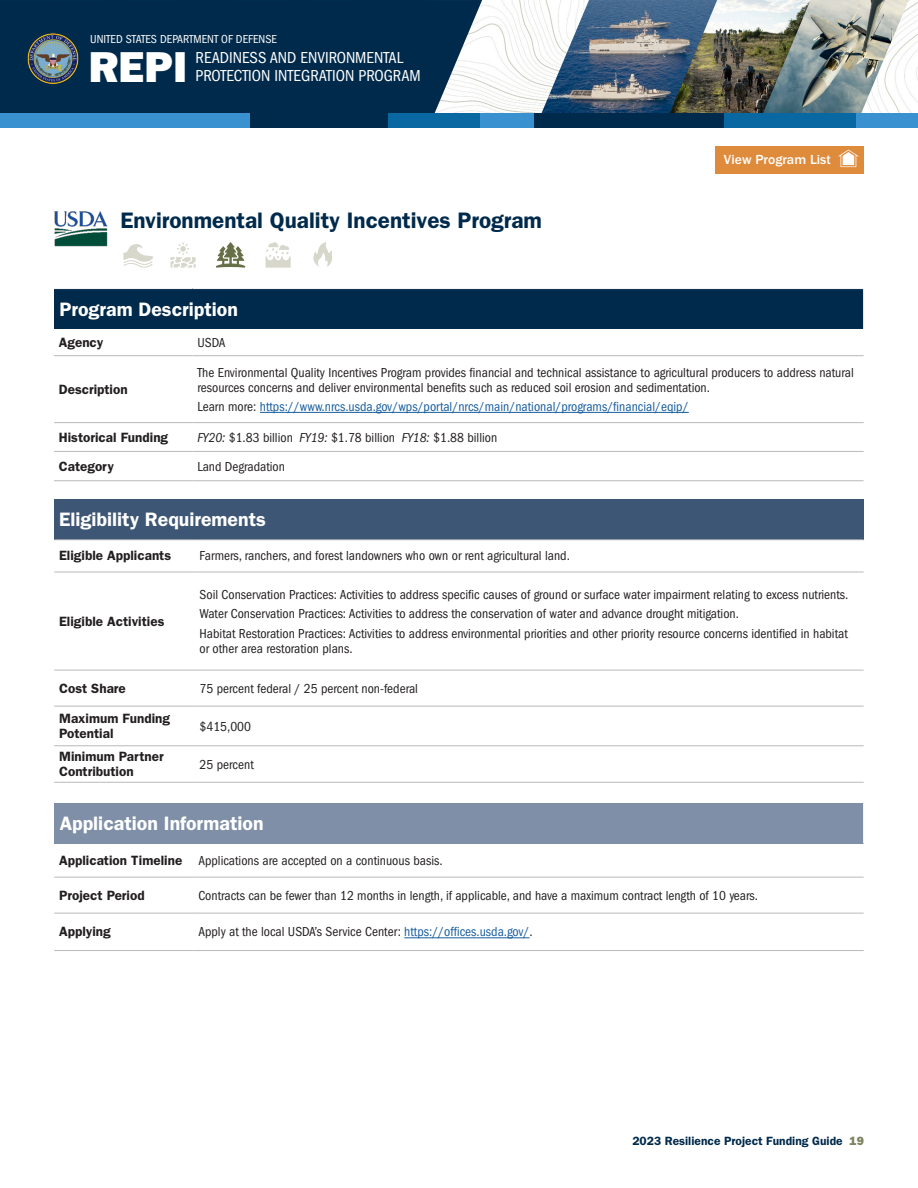
<style>
.page{position:relative;width:918px;height:1188px;background:#fff}
.page>*{position:absolute;margin:0;border:0;box-sizing:border-box;transform-origin:0 0}
.t1{font:43.5px "ITC Franklin Gothic Std Hvy";color:#fff}
.t2{font:600 22.5px "ITC Franklin Gothic Std";color:#002a4b}
.t3{font:600 19.5px "ITC Franklin Gothic Std";color:#fff}
.t4{font:condensed 16.5px/18px "ITC Franklin Gothic Std";color:#fff}
.t5{font:500 13.65px "ITC Franklin Gothic Std";color:#fff}
.table_text{font:condensed 13.5px/15px "ITC Franklin Gothic Std";color:#231f20}
.table_text-2{font:600 13.5px/15px "ITC Franklin Gothic Std";color:#231f20}
.table_text-3{font:condensed 13.5px "ITC Franklin Gothic Std";color:#175d9e}
.t6{font:600 12px "ITC Franklin Gothic Std";color:#002a4b}
.t7{font:condensed 12px "ITC Franklin Gothic Std";color:#fff}
.s1{color:#231f20}
.s2{font-style:italic}
.s3{color:#175d9e}
.s4{font-family:"ITC Franklin Gothic Std Hvy";font-weight:400;color:#7e8361}
</style>
<div class="page">
<img style="left:482px;top:0;width:436px;height:114px">
<img style="left:717px;top:0;width:43px;height:114px">
<img style="left:760px;top:0;width:149px;height:114px">
<img style="left:536px;top:0;width:181px;height:114px">
<div style="left:0;top:0;width:482px;height:114px;background:#002a4b"></div>
<img style="left:26px;top:32px;width:53px;height:53px">
<div style="left:0;top:114px;width:250px;height:14px;background:#3992cf"></div>
<div style="left:250px;top:114px;width:139px;height:14px;background:#002a4b"></div>
<div style="left:533px;top:114px;width:192px;height:14px;background:#002a4b"></div>
<div style="left:388px;top:114px;width:92px;height:14px;background:#0967a2"></div>
<div style="left:725px;top:114px;width:131px;height:14px;background:#0967a2"></div>
<div style="left:480px;top:114px;width:53px;height:14px;background:#3992cf"></div>
<div style="left:856px;top:114px;width:62px;height:14px;background:#3992cf"></div>
<img style="left:54px;top:211px;width:54px;height:36px">
<svg style="left:171px;top:242px;width:25px;height:26px"></svg>
<svg style="left:215px;top:242px;width:31px;height:26px"></svg>
<svg style="left:266px;top:242px;width:25px;height:26px"></svg>
<svg style="left:313px;top:242px;width:19px;height:25px"></svg>
<svg style="left:123px;top:244px;width:30px;height:24px"></svg>
<div style="left:54px;top:289px;width:810px;height:40px;background:#002a4b"></div>
<hr style="left:54px;top:480px;width:139px;height:1px;background:#b8b9bc">
<hr style="left:193px;top:480px;width:671px;height:1px;background:#b8b9bc">
<hr style="left:54px;top:355px;width:139px;height:1px;background:#b8b9bc">
<hr style="left:193px;top:355px;width:671px;height:1px;background:#b8b9bc">
<hr style="left:863px;top:289px;width:1px;height:40px;background:#fff">
<hr style="left:54px;top:422px;width:139px;height:1px;background:#b8b9bc">
<hr style="left:193px;top:422px;width:671px;height:1px;background:#b8b9bc">
<hr style="left:54px;top:451px;width:139px;height:1px;background:#b8b9bc">
<hr style="left:193px;top:451px;width:671px;height:1px;background:#b8b9bc">
<hr style="left:260px;top:412px;width:429px;height:1px;background:#175d9e">
<div style="left:54px;top:499px;width:810px;height:41px;background:#3e5675"></div>
<hr style="left:54px;top:782px;width:141px;height:1px;background:#b8b9bc">
<hr style="left:195px;top:782px;width:669px;height:1px;background:#b8b9bc">
<hr style="left:54px;top:539px;width:141px;height:1px;background:#a8a9ad">
<hr style="left:195px;top:539px;width:669px;height:1px;background:#a8a9ad">
<hr style="left:54px;top:572px;width:141px;height:1px;background:#b8b9bc">
<hr style="left:195px;top:572px;width:669px;height:1px;background:#b8b9bc">
<hr style="left:54px;top:670px;width:141px;height:1px;background:#b8b9bc">
<hr style="left:195px;top:670px;width:669px;height:1px;background:#b8b9bc">
<hr style="left:54px;top:706px;width:141px;height:1px;background:#b8b9bc">
<hr style="left:195px;top:706px;width:669px;height:1px;background:#b8b9bc">
<hr style="left:54px;top:745px;width:141px;height:1px;background:#b8b9bc">
<hr style="left:195px;top:745px;width:669px;height:1px;background:#b8b9bc">
<div style="left:54px;top:803px;width:810px;height:40px;background:#7f8fa7"></div>
<hr style="left:54px;top:877px;width:140px;height:1px;background:#b8b9bc">
<hr style="left:194px;top:877px;width:670px;height:1px;background:#b8b9bc">
<hr style="left:54px;top:913px;width:140px;height:1px;background:#b8b9bc">
<hr style="left:194px;top:913px;width:670px;height:1px;background:#b8b9bc">
<hr style="left:54px;top:950px;width:140px;height:1px;background:#b8b9bc">
<hr style="left:194px;top:950px;width:670px;height:1px;background:#b8b9bc">
<hr style="left:863px;top:803px;width:1px;height:40px;background:#fff">
<hr style="left:404px;top:937px;width:126px;height:1px;background:#175d9e">
<div style="left:715px;top:146px;width:149px;height:27px;background:#df8b3c"></div>
<svg style="left:838px;top:149px;width:21px;height:19px"></svg>
<p class="t7" style="left:90px;top:32px;width:188px">UNITED STATES DEPARTMENT OF DEFENSE</p>
<h1 class="t1" style="left:89px;top:41px;width:100px">REPI</h1>
<p class="t4" style="left:196px;top:49px;width:227px">READINESS AND ENVIRONMENTAL<br>PROTECTION INTEGRATION PROGRAM</p>
<p class="t2" style="left:120px;top:207px;width:423px">Environmental Quality Incentives Program</p>
<p class="t5" style="left:724px;top:152px;width:108px">View Program List</p>
<p class="t3" style="left:59px;top:297px;width:180px">Program Description</p>
<p class="table_text-2" style="left:59px;top:335px;width:46px">Agency</p>
<p class="table_text" style="left:197px;top:335px;width:29px">USDA</p>
<p class="table_text-2" style="left:59px;top:382px;width:70px">Description</p>
<p class="table_text" style="left:197px;top:365px;width:658px">The Environmental Quality Incentives Program provides financial and technical assistance to agricultural producers to address natural resources concerns and deliver environmental benefits such as reduced soil erosion and sedimentation.</p>
<p class="table_text-3" style="left:197px;top:399px;width:493px"><span class="s1">Learn more:</span> https://www.nrcs.usda.gov/wps/portal/nrcs/main/national/programs/financial/eqip/</p>
<p class="table_text-2" style="left:59px;top:430px;width:111px">Historical Funding</p>
<p class="table_text" style="left:197px;top:430px;width:301px"><span class="s2">FY20:</span> $1.83 billion <span class="s2">FY19:</span> $1.78 billion <span class="s2">FY18:</span> $1.88 billion</p>
<p class="table_text-2" style="left:59px;top:459px;width:57px">Category</p>
<p class="table_text" style="left:197px;top:459px;width:89px">Land Degradation</p>
<p class="t3" style="left:59px;top:508px;width:208px">Eligibility Requirements</p>
<p class="table_text-2" style="left:59px;top:548px;width:114px">Eligible Applicants</p>
<p class="table_text" style="left:200px;top:549px;width:372px">Farmers, ranchers, and forest landowners who own or rent agricultural land.</p>
<p class="table_text-2" style="left:59px;top:614px;width:107px">Eligible Activities</p>
<p class="table_text" style="left:200px;top:587px;width:650px">Soil Conservation Practices: Activities to address specific causes of ground or surface water impairment relating to excess nutrients.</p>
<p class="table_text" style="left:200px;top:606px;width:541px">Water Conservation Practices: Activities to address the conservation of water and advance drought mitigation.</p>
<p class="table_text" style="left:200px;top:626px;width:650px">Habitat Restoration Practices: Activities to address environmental priorities and other priority resource concerns identified in habitat or other area restoration plans.</p>
<p class="table_text-2" style="left:59px;top:681px;width:68px">Cost Share</p>
<p class="table_text" style="left:200px;top:681px;width:220px">75 percent federal / 25 percent non-federal</p>
<p class="table_text-2" style="left:59px;top:711px;width:112px">Maximum Funding<br>Potential</p>
<p class="table_text" style="left:200px;top:719px;width:53px">$415,000</p>
<p class="table_text-2" style="left:59px;top:749px;width:106px">Minimum Partner<br>Contribution</p>
<p class="table_text" style="left:200px;top:757px;width:56px">25 percent</p>
<p class="t3" style="left:60px;top:812px;width:205px">Application Information</p>
<p class="table_text-2" style="left:59px;top:853px;width:125px">Application Timeline</p>
<p class="table_text" style="left:198px;top:853px;width:246px">Applications are accepted on a continuous basis.</p>
<p class="table_text-2" style="left:59px;top:888px;width:87px">Project Period</p>
<p class="table_text" style="left:198px;top:888px;width:561px">Contracts can be fewer than 12 months in length, if applicable, and have a maximum contract length of 10 years.</p>
<p class="table_text-2" style="left:59px;top:924px;width:53px">Applying</p>
<p class="table_text" style="left:198px;top:925px;width:336px">Apply at the local USDA’s Service Center: <span class="s3">https://offices.usda.gov/</span>.</p>
<p class="t6" style="left:632px;top:1134px;width:233px">2023 Resilience Project Funding Guide <span class="s4">19</span></p>
</div>
